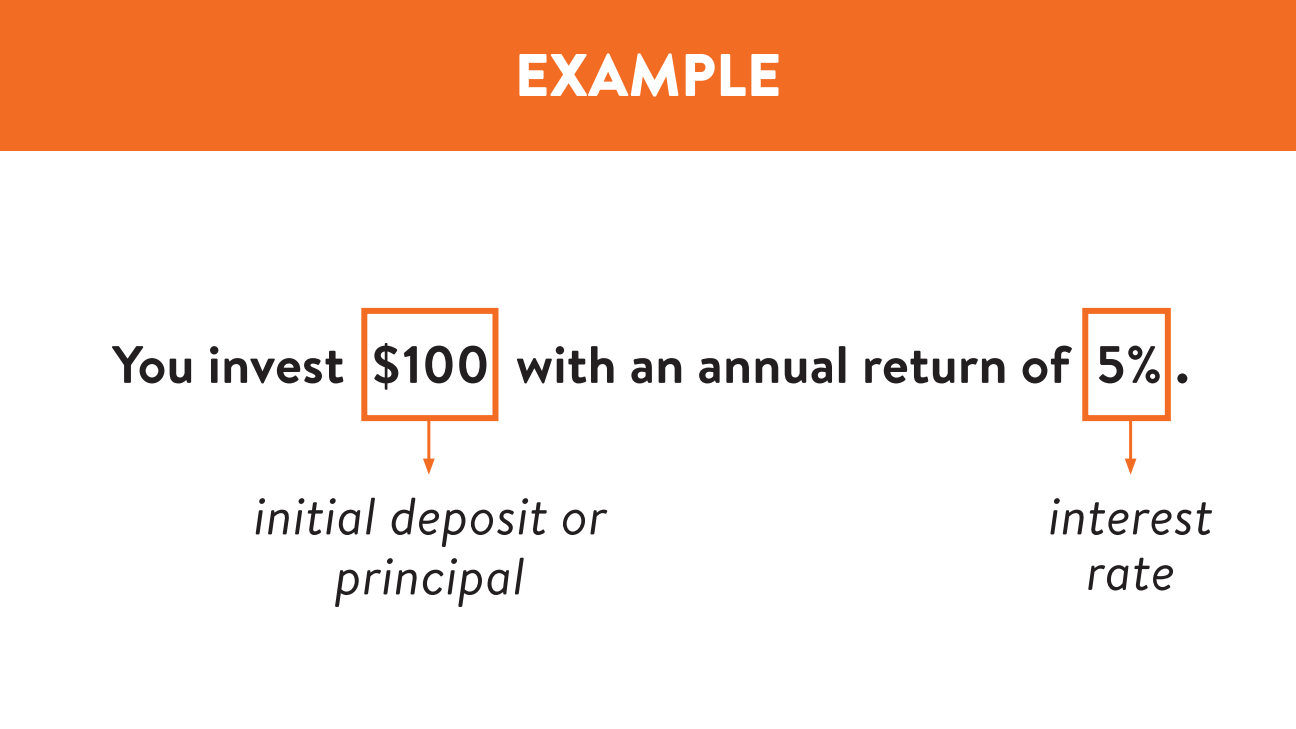
<style>
.page{position:relative;width:1296px;height:729px;background:#fff}
.page>*{position:absolute;margin:0;border:0;box-sizing:border-box;transform-origin:0 0}
.t1{font:900 60px "Brandon Text";color:#fff}
.t2{font:italic 52.5px/60px "Brandon Text";letter-spacing:.005em;color:#231f20;text-align:center}
.t3{font:700 52.5px "Brandon Text";letter-spacing:.005em;color:#231f20}
</style>
<div class="page">
<div style="left:0;top:0;width:1296px;height:150px;background:#f36c23"></div>
<hr style="left:427px;top:421px;width:3px;height:43px;background:#f36c23">
<svg style="left:423px;top:459px;width:12px;height:16px"></svg>
<hr style="left:1129px;top:421px;width:3px;height:43px;background:#f36c23">
<svg style="left:1125px;top:459px;width:11px;height:16px"></svg>
<div style="left:361px;top:308px;width:137px;height:113px;border:6px solid #f36c23"></div>
<div style="left:1082px;top:308px;width:89px;height:113px;border:6px solid #f36c23"></div>
<p class="t1" style="left:515px;top:33px;width:268px">EXAMPLE</p>
<p class="t3" style="left:112px;top:328px;width:1079px">You invest $100 with an annual return of 5% .</p>
<p class="t2" style="left:254px;top:485px;width:355px">initial deposit or principal</p>
<p class="t2" style="left:1048px;top:487px;width:166px;line-height:55.5px">interest rate</p>
</div>
